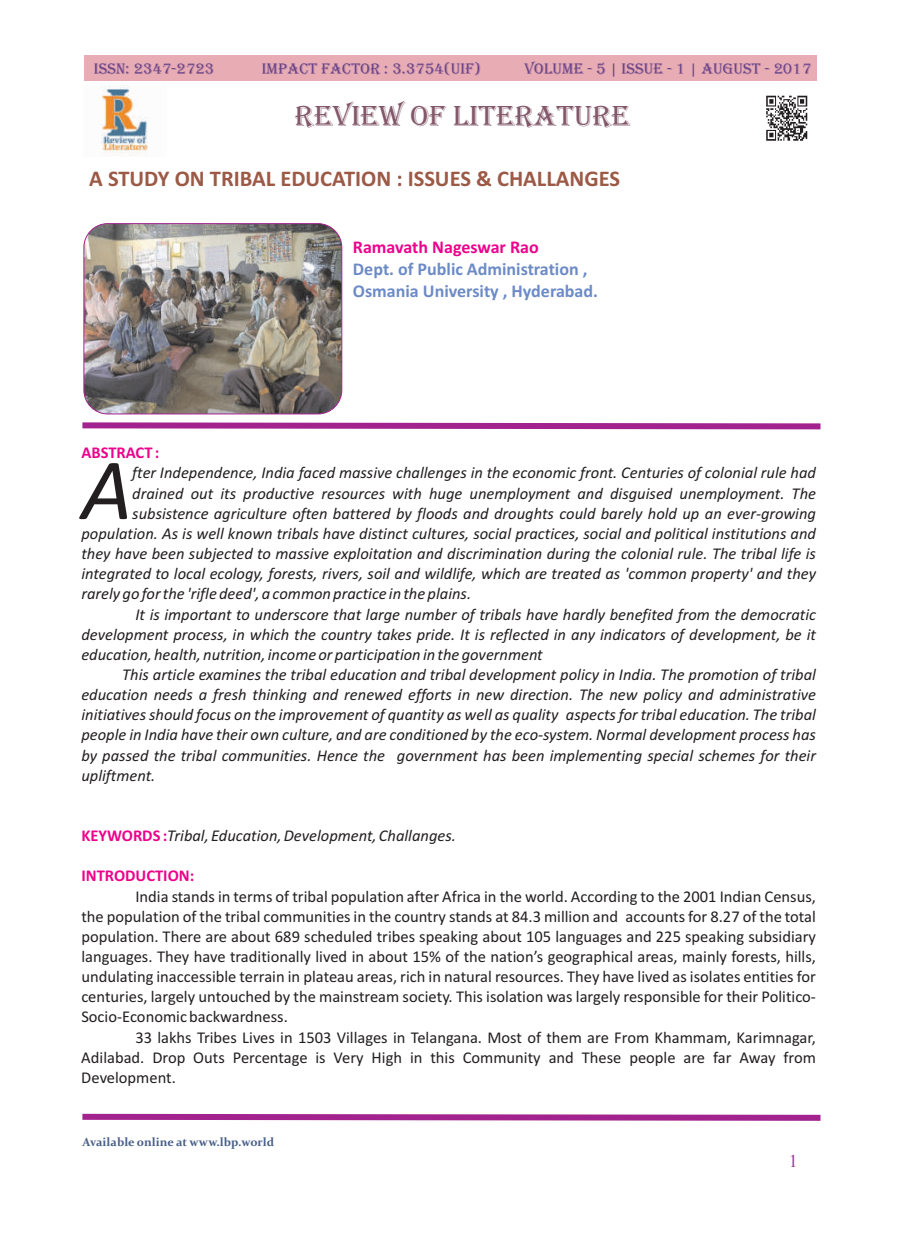
<style>
.page{position:relative;width:898px;height:1242px;background:#fff}
.page>*{position:absolute;margin:0;border:0;box-sizing:border-box;transform-origin:0 0}
.t1{font:italic 87.75px "Calibri";color:#231f20}
.t2{font:30px "Algerian";color:#83586a}
.t3{font:700 22.5px "Calibri";color:#9c5946}
.t4{font:700 18px/21.9px "Calibri";color:#6c8bc6}
.t5{font:700 18px "Calibri";color:#ed028c}
.t6{font:18px "Times New Roman";color:#9c3d96}
.t7{font:italic 16.5px "Calibri";color:#231f20}
.t8{font:16.5px/20.1px "Calibri";color:#231f20;text-align:justify}
.t9{font:700 16.5px "Calibri";color:#ed028c}
.t10{font:15.75px "Algerian";color:#674287}
.t11{font:700 12px "Constantia";color:#485e88}
.s1{font-weight:700;font-style:normal;color:#ed028c}
</style>
<div class="page">
<div style="left:84px;top:55px;width:732px;height:25px;background:#e8acb4"></div>
<svg style="left:82px;top:422px;width:739px;height:8px;background:#b959aa"></svg>
<svg style="left:82px;top:1113px;width:739px;height:8px;background:#b959aa"></svg>
<img style="left:766px;top:95px;width:42px;height:46px">
<img style="left:84px;top:224px;width:257px;height:190px;border-radius:24px">
<div style="left:83px;top:223px;width:259px;height:191px;border:1px solid #a2238e;border-radius:24px"></div>
<img style="left:101px;top:85px;width:47px;height:71px">
<p class="t10" style="left:94px;top:60px;width:122px">ISSN: 2347-2723</p>
<p class="t10" style="left:261px;top:60px;width:221px">IMPACT FACTOR : 3.3754(UIF)</p>
<p class="t10" style="left:524px;top:60px;width:288px">VOLUME - 5 | ISSUE - 1 | AUGUST - 2017</p>
<h2 class="t2" style="left:295px;top:99px;width:336px">REVIEW OF LITERATURE</h2>
<h3 class="t3" style="left:89px;top:169px;width:532px">A STUDY ON TRIBAL EDUCATION : ISSUES &amp; CHALLANGES</h3>
<p class="t9" style="left:81px;top:446px;width:79px">ABSTRACT :</p>
<p class="t5" style="left:353px;top:239px;width:187px">Ramavath Nageswar Rao</p>
<p class="t4" style="left:353px;top:259px;width:246px">Dept. of Public Administration ,<br>Osmania University , Hyderabad.</p>
<h1 class="t1" style="left:81px;top:453px;width:52px">A</h1>
<p class="t7" style="left:132px;top:466px;width:685px">fter Independence, India faced massive challenges in the economic front. Centuries of colonial rule had</p>
<p class="t7" style="left:132px;top:486px;width:685px">drained out its productive resources with huge unemployment and disguised unemployment. The</p>
<p class="t7" style="left:132px;top:506px;width:685px">subsistence agriculture often battered by floods and droughts could barely hold up an ever-growing</p>
<p class="t7" style="left:81px;top:526px;width:735px">population. As is well known tribals have distinct cultures, social practices, social and political institutions and</p>
<p class="t7" style="left:81px;top:547px;width:735px">they have been subjected to massive exploitation and discrimination during the colonial rule. The tribal life is</p>
<p class="t7" style="left:81px;top:567px;width:736px">integrated to local ecology, forests, rivers, soil and wildlife, which are treated as 'common property' and they</p>
<p class="t7" style="left:81px;top:587px;width:391px">rarely go for the 'rifle deed', a common practice in the plains.</p>
<p class="t7" style="left:135px;top:607px;width:681px">It is important to underscore that large number of tribals have hardly benefited from the democratic</p>
<p class="t7" style="left:81px;top:627px;width:735px">development process, in which the country takes pride. It is reflected in any indicators of development, be it</p>
<p class="t7" style="left:81px;top:647px;width:462px">education, health, nutrition, income or participation in the government</p>
<p class="t7" style="left:122px;top:667px;width:695px">This article examines the tribal education and tribal development policy in India. The promotion of tribal</p>
<p class="t7" style="left:81px;top:688px;width:735px">education needs a fresh thinking and renewed efforts in new direction. The new policy and administrative</p>
<p class="t7" style="left:81px;top:708px;width:735px">initiatives should focus on the improvement of quantity as well as quality aspects for tribal education. The tribal</p>
<p class="t7" style="left:81px;top:728px;width:735px">people in India have their own culture, and are conditioned by the eco-system. Normal development process has</p>
<p class="t7" style="left:81px;top:748px;width:735px">by passed the tribal communities. Hence the government has been implementing special schemes for their</p>
<p class="t7" style="left:81px;top:768px;width:76px">upliftment.</p>
<p class="t7" style="left:81px;top:828px;width:376px"><span class="s1">KEYWORDS :</span>Tribal, Education, Development, Challanges.</p>
<p class="t9" style="left:81px;top:869px;width:114px">INTRODUCTION:</p>
<p class="t8" style="left:81px;top:887px;width:736px;text-indent:54px">India stands in terms of tribal population after Africa in the world. According to the 2001 Indian Census, the population of the tribal communities in the country stands at 84.3 million and accounts for 8.27 of the total population. There are about 689 scheduled tribes speaking about 105 languages and 225 speaking subsidiary languages. They have traditionally lived in about 15% of the nation’s geographical areas, mainly forests, hills, undulating inaccessible terrain in plateau areas, rich in natural resources. They have lived as isolates entities for centuries, largely untouched by the mainstream society. This isolation was largely responsible for their Politico-Socio-Economic backwardness.</p>
<p class="t8" style="left:81px;top:1028px;width:735px;text-indent:54px">33 lakhs Tribes Lives in 1503 Villages in Telangana. Most of them are From Khammam, Karimnagar, Adilabad. Drop Outs Percentage is Very High in this Community and These people are far Away from Development.</p>
<p class="t11" style="left:82px;top:1137px;width:193px">Available online at www.lbp.world</p>
<p class="t6" style="left:788px;top:1154px;width:10px">1</p>
</div>
